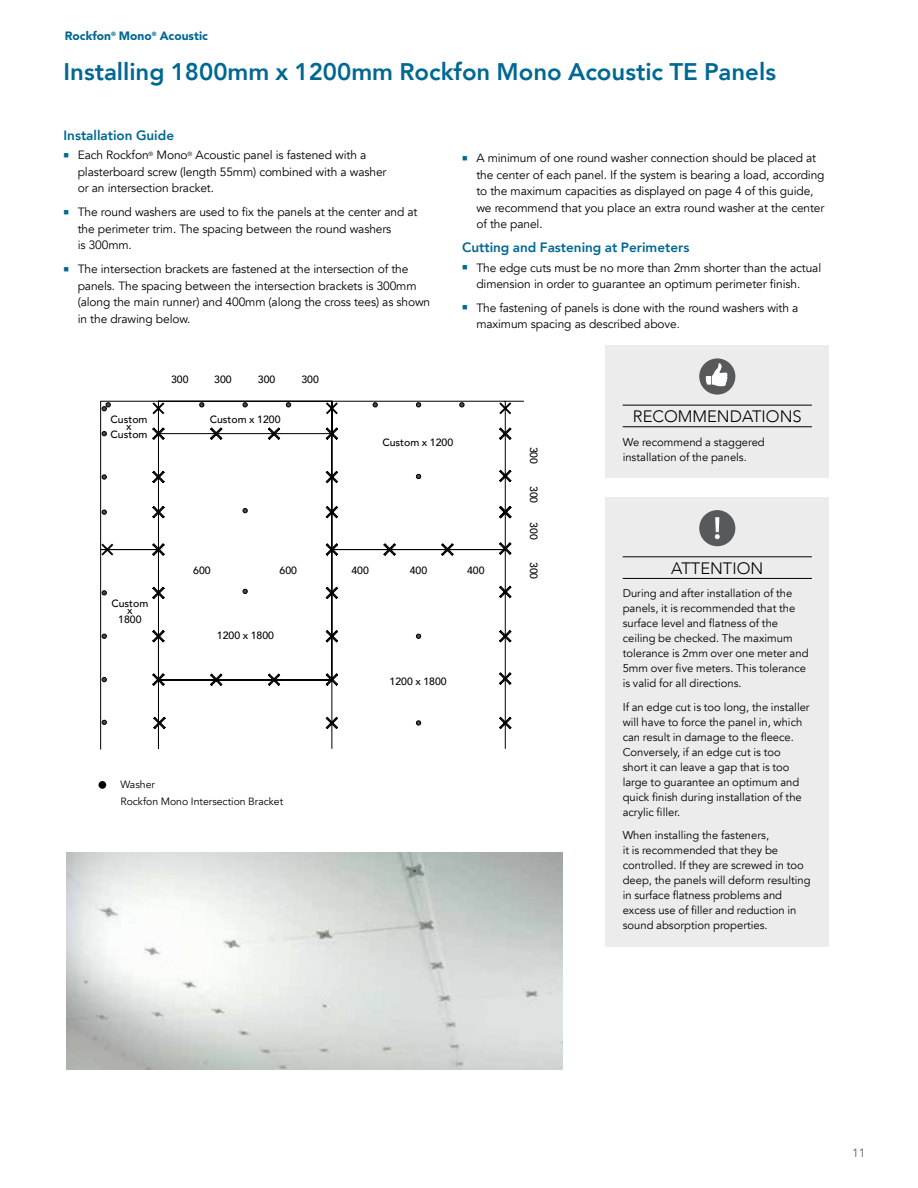
<style>
.page{position:relative;width:918px;height:1188px;background:#fff}
.page>*{position:absolute;margin:0;border:0;box-sizing:border-box;transform-origin:0 0}
.t1{font:800 24px "Avenir";color:#006892}
.t2{font:300 16.5px "Avenir";color:#000}
.t3{font:800 13.5px "Avenir";color:#006892}
.t4{font:12px/16.5px "Avenir";letter-spacing:-.01em;color:#000}
.t5{font:900 12px "Avenir LT Std";color:#006892}
.t6{font:12px "Avenir";color:#636466}
.t7{font:11.25px/15px "Avenir";color:#000}
.t8{font:500 10.5px/7.5px "Avenir";color:#000;text-align:center}
.t9{font:10.5px/17.1px "Avenir";color:#000}
.s1{color:#006892}
</style>
<div class="page">
<img style="left:67px;top:852px;width:495px;height:217px">
<div style="left:606px;top:346px;width:223px;height:132px;background:#ececed"></div>
<hr style="left:623px;top:405px;width:189px;height:1px;background:#000">
<hr style="left:623px;top:427px;width:189px;height:1px;background:#000">
<div style="left:699px;top:358px;width:36px;height:37px;background:#58595b;border-radius:50%"></div>
<svg style="left:706px;top:363px;width:22px;height:23px"></svg>
<div style="left:606px;top:497px;width:223px;height:450px;background:#ececed"></div>
<hr style="left:623px;top:557px;width:189px;height:1px;background:#000">
<hr style="left:623px;top:578px;width:189px;height:1px;background:#000">
<div style="left:699px;top:510px;width:36px;height:36px;background:#58595b;border-radius:50%"></div>
<svg style="left:715px;top:517px;width:5px;height:22px"></svg>
<div style="left:99px;top:781px;width:7px;height:8px;background:#000;border-radius:50%"></div>
<svg style="left:100px;top:401px;width:424px;height:349px"></svg>
<svg style="left:416px;top:634px;width:5px;height:5px"></svg>
<svg style="left:416px;top:720px;width:5px;height:6px"></svg>
<svg style="left:242px;top:589px;width:6px;height:5px"></svg>
<svg style="left:101px;top:634px;width:6px;height:5px"></svg>
<svg style="left:101px;top:677px;width:6px;height:6px"></svg>
<svg style="left:101px;top:590px;width:6px;height:6px"></svg>
<svg style="left:101px;top:720px;width:6px;height:5px"></svg>
<svg style="left:152px;top:630px;width:13px;height:13px"></svg>
<svg style="left:325px;top:630px;width:13px;height:13px"></svg>
<svg style="left:499px;top:630px;width:13px;height:13px"></svg>
<svg style="left:499px;top:717px;width:13px;height:12px"></svg>
<svg style="left:325px;top:717px;width:13px;height:12px"></svg>
<svg style="left:153px;top:717px;width:13px;height:12px"></svg>
<svg style="left:325px;top:586px;width:13px;height:13px"></svg>
<svg style="left:499px;top:585px;width:13px;height:13px"></svg>
<svg style="left:325px;top:673px;width:13px;height:13px"></svg>
<svg style="left:499px;top:672px;width:13px;height:13px"></svg>
<svg style="left:152px;top:586px;width:13px;height:13px"></svg>
<svg style="left:152px;top:673px;width:13px;height:13px"></svg>
<svg style="left:210px;top:673px;width:13px;height:13px"></svg>
<svg style="left:268px;top:673px;width:13px;height:13px"></svg>
<svg style="left:100px;top:401px;width:413px;height:157px"></svg>
<p class="t5" style="left:65px;top:28px;width:145px">Rockfon<sup>®</sup> Mono<sup>®</sup> Acoustic</p>
<h1 class="t1" style="left:64px;top:53px;width:714px">Installing 1800mm x 1200mm Rockfon Mono Acoustic TE Panels</h1>
<p class="t3" style="left:64px;top:125px;width:112px">Installation Guide</p>
<p class="t4" style="left:78px;top:147px;width:310px;text-indent:-14px"><span class="s1">■</span> Each Rockfon<sup>®</sup> Mono<sup>®</sup> Acoustic panel is fastened with a plasterboard screw (length 55mm) combined with a washer or an intersection bracket.</p>
<p class="t4" style="left:78px;top:204px;width:341px;text-indent:-14px"><span class="s1">■</span> The round washers are used to fix the panels at the center and at the perimeter trim. The spacing between the round washers<br>is 300mm.</p>
<p class="t4" style="left:78px;top:261px;width:354px;text-indent:-14px"><span class="s1">■</span> The intersection brackets are fastened at the intersection of the panels. The spacing between the intersection brackets is 300mm (along the main runner) and 400mm (along the cross tees) as shown in the drawing below.</p>
<p class="t8" style="left:171px;top:375px;width:19px">300</p>
<p class="t8" style="left:214px;top:375px;width:19px">300</p>
<p class="t8" style="left:258px;top:375px;width:19px">300</p>
<p class="t8" style="left:301px;top:375px;width:19px">300</p>
<p class="t4" style="left:476px;top:150px;width:350px;text-indent:-14px"><span class="s1">■</span> A minimum of one round washer connection should be placed at the center of each panel. If the system is bearing a load, according to the maximum capacities as displayed on page 4 of this guide, we recommend that you place an extra round washer at the center of the panel.</p>
<p class="t3" style="left:462px;top:237px;width:229px">Cutting and Fastening at Perimeters</p>
<p class="t4" style="left:462px;top:259px;width:361px;text-align:center"><span class="s1">■</span> The edge cuts must be no more than 2mm shorter than the actual dimension in order to guarantee an optimum perimeter finish.</p>
<p class="t4" style="left:476px;top:300px;width:324px;text-indent:-14px"><span class="s1">■</span> The fastening of panels is done with the round washers with a maximum spacing as described above.</p>
<p class="t8" style="left:111px;top:415px;width:38px">Custom x<br>Custom</p>
<p class="t8" style="left:210px;top:415px;width:72px">Custom x 1200</p>
<p class="t8" style="left:382px;top:438px;width:72px">Custom x 1200</p>
<p class="t8" style="left:111px;top:599px;width:38px">Custom x</p>
<p class="t8" style="left:118px;top:615px;width:25px">1800</p>
<p class="t8" style="left:193px;top:566px;width:19px">600</p>
<p class="t8" style="left:280px;top:566px;width:19px">600</p>
<p class="t8" style="left:351px;top:566px;width:19px">400</p>
<p class="t8" style="left:410px;top:566px;width:19px">400</p>
<p class="t8" style="left:467px;top:566px;width:19px">400</p>
<p class="t8" style="left:217px;top:631px;width:59px">1200 x 1800</p>
<p class="t8" style="left:390px;top:677px;width:59px">1200 x 1800</p>
<p class="t9" style="left:120px;top:776px;width:164px">Washer<br>Rockfon Mono Intersection Bracket</p>
<p class="t8" style="left:538px;top:447px;width:19px;rotate:90deg">300</p>
<p class="t8" style="left:538px;top:486px;width:19px;rotate:90deg">300</p>
<p class="t8" style="left:538px;top:522px;width:19px;rotate:90deg">300</p>
<p class="t8" style="left:538px;top:562px;width:19px;rotate:90deg">300</p>
<h2 class="t2" style="left:633px;top:407px;width:170px">RECOMMENDATIONS</h2>
<p class="t7" style="left:623px;top:435px;width:144px">We recommend a staggered installation of the panels.</p>
<h2 class="t2" style="left:671px;top:559px;width:94px">ATTENTION</h2>
<p class="t7" style="left:623px;top:586px;width:187px">During and after installation of the panels, it is recommended that the surface level and flatness of the ceiling be checked. The maximum tolerance is 2mm over one meter and 5mm over five meters. This tolerance is valid for all directions.</p>
<p class="t7" style="left:623px;top:700px;width:188px">If an edge cut is too long, the installer will have to force the panel in, which can result in damage to the fleece.<br>Conversely, if an edge cut is too<br>short it can leave a gap that is too large to guarantee an optimum and quick finish during installation of the acrylic filler.</p>
<p class="t7" style="left:623px;top:828px;width:189px">When installing the fasteners,<br>it is recommended that they be controlled. If they are screwed in too deep, the panels will deform resulting in surface flatness problems and excess use of filler and reduction in sound absorption properties.</p>
<p class="t6" style="left:852px;top:1146px;width:15px">11</p>
</div>
